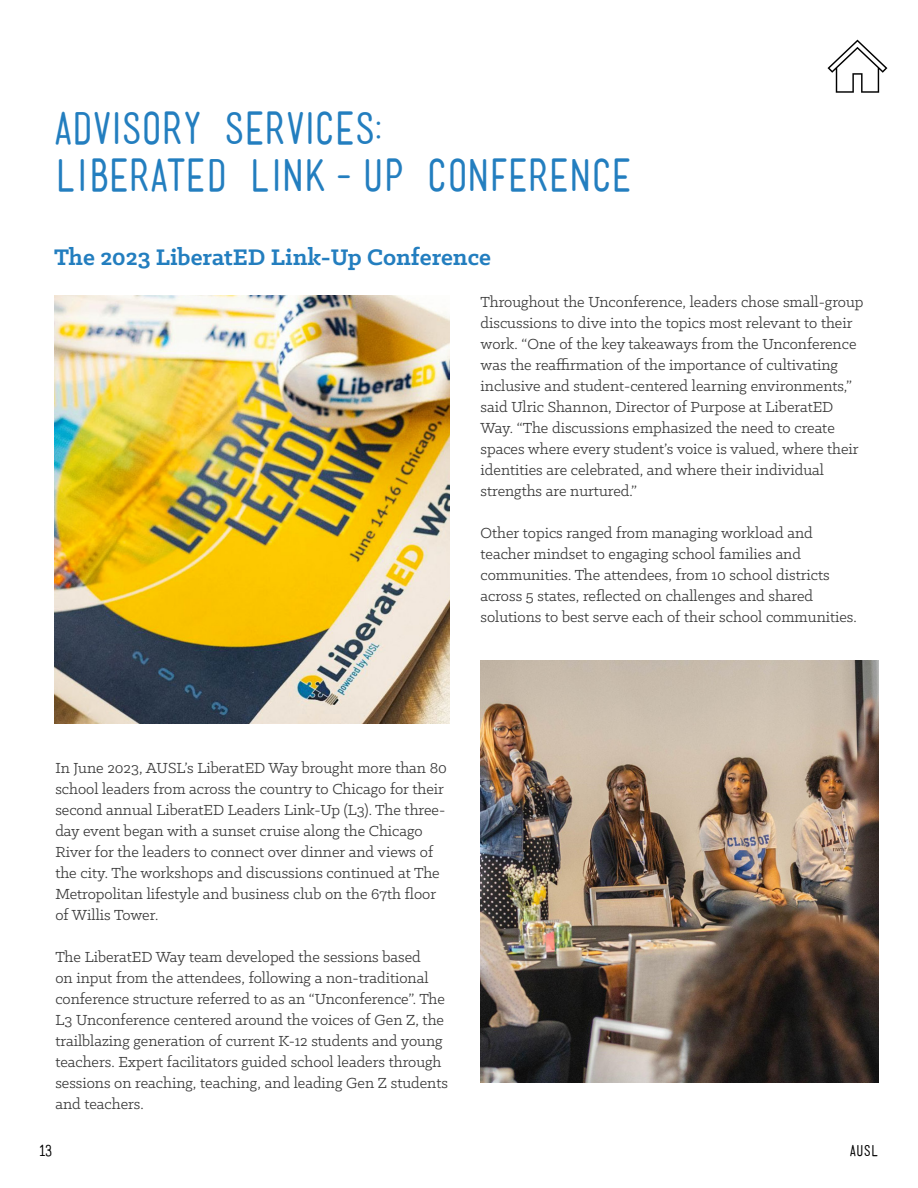
<style>
.page{position:relative;width:918px;height:1188px;background:#fff}
.page>*{position:absolute;margin:0;border:0;box-sizing:border-box;transform-origin:0 0}
.t1{font:43.5px/46.5px "Mensch";letter-spacing:-.005em;color:#237ebf}
.t2{font:700 25.5px "Klinic Slab";color:#237ebf}
.t3{font:16.5px/21px "Klinic Slab";color:#363636}
.t4{font:15px "Mensch";color:#000}
</style>
<div class="page">
<svg style="left:828px;top:40px;width:59px;height:53px"></svg>
<img style="left:54px;top:296px;width:396px;height:428px">
<img style="left:481px;top:660px;width:398px;height:422px">
<h1 class="t1" style="left:54px;top:105px;width:580px">ADVISORY SERVICES:<br>LIBERATED LINK-UP CONFERENCE</h1>
<h2 class="t2" style="left:54px;top:240px;width:438px">The 2023 LiberatED Link-Up Conference</h2>
<p class="t3" style="left:481px;top:291px;width:384px">Throughout the Unconference, leaders chose small-group discussions to dive into the topics most relevant to their work. “One of the key takeaways from the Unconference was the reaffirmation of the importance of cultivating inclusive and student-centered learning environments,” said Ulric Shannon, Director of Purpose at LiberatED Way. “The discussions emphasized the need to create spaces where every student’s voice is valued, where their identities are celebrated, and where their individual strengths are nurtured.”</p>
<p class="t3" style="left:481px;top:522px;width:378px">Other topics ranged from managing workload and teacher mindset to engaging school families and communities. The attendees, from 10 school districts across 5 states, reflected on challenges and shared solutions to best serve each of their school communities.</p>
<p class="t3" style="left:55px;top:757px;width:393px">In June 2023, AUSL’s LiberatED Way brought more than 80 school leaders from across the country to Chicago for their second annual LiberatED Leaders Link-Up (L3). The three&shy;day event began with a sunset cruise along the Chicago River for the leaders to connect over dinner and views of the city. The workshops and discussions continued at The Metropolitan lifestyle and business club on the 67th floor of Willis Tower.</p>
<p class="t3" style="left:55px;top:946px;width:394px">The LiberatED Way team developed the sessions based<br>on input from the attendees, following a non-traditional conference structure referred to as an “Unconference”. The L3 Unconference centered around the voices of Gen Z, the trailblazing generation of current K-12 students and young teachers. Expert facilitators guided school leaders through sessions on reaching, teaching, and leading Gen Z students and teachers.</p>
<p class="t4" style="left:39px;top:1144px;width:14px">13</p>
<p class="t4" style="left:850px;top:1143px;width:30px">AUSL</p>
</div>
